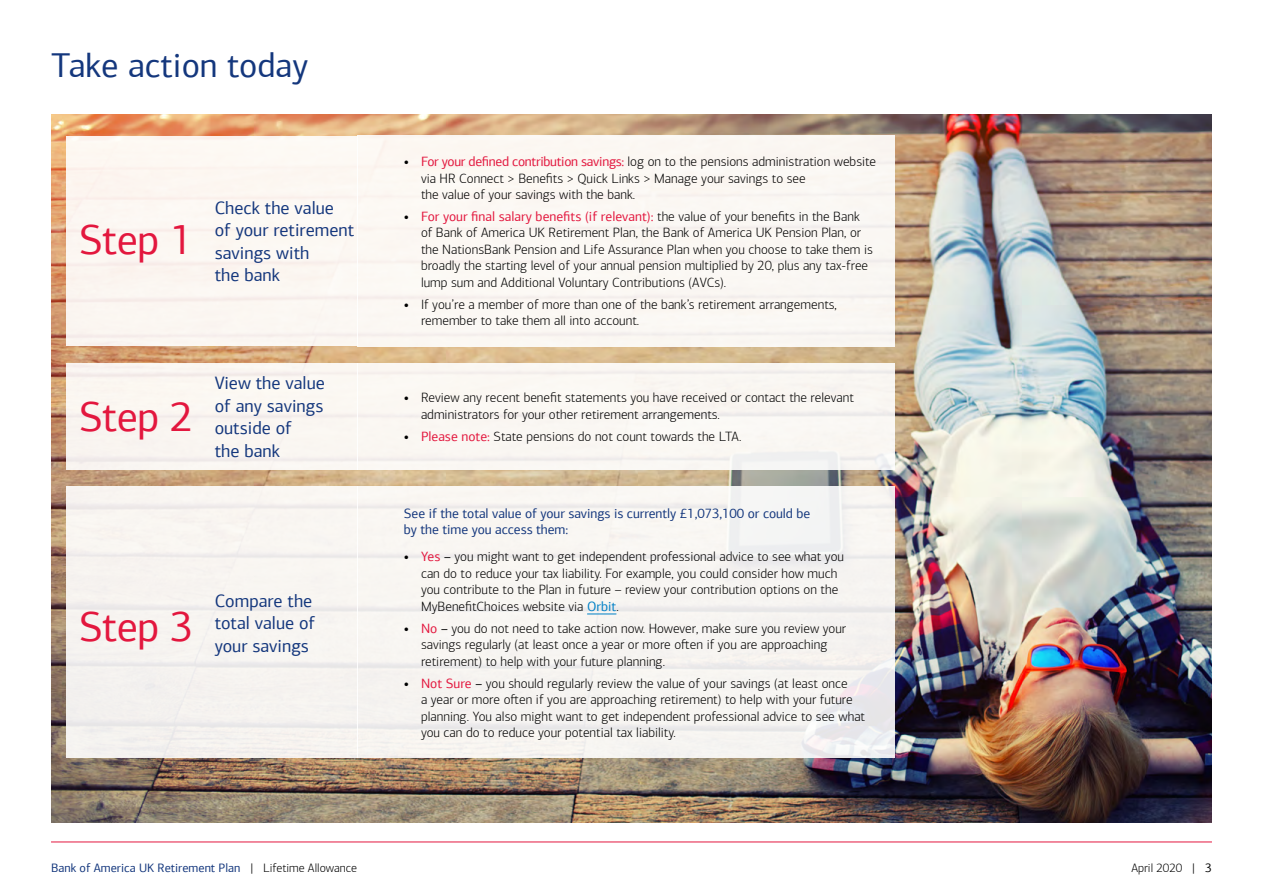
<style>
.page{position:relative;width:1263px;height:893px;background:#fff}
.page>*{position:absolute;margin:0;border:0;box-sizing:border-box;transform-origin:0 0}
.t1{font:42px "Connections";letter-spacing:-.01em;color:#e3173e}
.t2{font:34.5px "Connections";color:#14377d}
.t3{font:18px/22.5px "Connections";color:#14377d}
.t4{font:300 13.5px/16.5px "Connections";color:#000}
.t5{font:13.5px/16.5px "Connections";letter-spacing:-.005em;color:#14377d}
.t6{font:12.15px "Connections";color:#14377d}
.t7{font:300 12.15px "Connections";color:#000}
.s1{font-weight:700}
.s2{font-weight:400;color:#e3173e}
.s3{font-weight:400}
.s4{font-weight:400;color:#0080c6}
.s5{color:#000}
.s6{font-weight:300;color:#000}
</style>
<div class="page">
<hr style="left:51px;top:842px;width:1161px;height:1px;background:#e3173e">
<img style="left:51px;top:115px;width:1161px;height:708px">
<div style="left:66px;top:136px;width:291px;height:209px;background:#fcf7f2"></div>
<div style="left:66px;top:363px;width:291px;height:107px;background:#faf6f1"></div>
<div style="left:66px;top:487px;width:291px;height:271px;background:#f7f3f0"></div>
<div style="left:357px;top:135px;width:538px;height:211px;background:#fbf7f3"></div>
<div style="left:357px;top:363px;width:538px;height:107px;background:#faf7f2"></div>
<div style="left:357px;top:487px;width:538px;height:271px;background:linear-gradient(to right,#f8f5f1,#f3f1f0)"></div>
<svg style="left:587px;top:614px;width:29px;height:1px"></svg>
<h2 class="t2" style="left:51px;top:45px;width:259px">Take action today</h2>
<h1 class="t1" style="left:79px;top:215px;width:116px">Step 1</h1>
<h3 class="t3" style="left:215px;top:196px;width:141px">Check the value of your retirement savings with<br>the bank</h3>
<h1 class="t1" style="left:79px;top:392px;width:116px">Step 2</h1>
<h3 class="t3" style="left:215px;top:372px;width:112px">View the value of any savings outside of<br>the bank</h3>
<h1 class="t1" style="left:79px;top:602px;width:116px">Step 3</h1>
<h3 class="t3" style="left:215px;top:589px;width:102px">Compare the total value of your savings</h3>
<p class="t4" style="left:421px;top:153px;width:457px;text-indent:-17px"><span class="s1">•</span> <span class="s2">For your defined contribution savings:</span> log on to the pensions administration website via HR Connect &gt; Benefits &gt; Quick Links &gt; Manage your savings to see<br>the value of your savings with the bank.</p>
<p class="t4" style="left:421px;top:208px;width:453px;text-indent:-17px"><span class="s1">•</span> <span class="s2">For your final salary benefits (if relevant):</span> the value of your benefits in the Bank of Bank of America UK Retirement Plan, the Bank of America UK Pension Plan, or the NationsBank Pension and Life Assurance Plan when you choose to take them is broadly the starting level of your annual pension multiplied by 20, plus any tax-free lump sum and Additional Voluntary Contributions (AVCs).</p>
<p class="t4" style="left:421px;top:296px;width:417px;text-indent:-17px"><span class="s1">•</span> If you’re a member of more than one of the bank’s retirement arrangements, remember to take them all into account.</p>
<p class="t4" style="left:421px;top:390px;width:434px;text-indent:-17px"><span class="s1">•</span> Review any recent benefit statements you have received or contact the relevant administrators for your other retirement arrangements.</p>
<p class="t4" style="left:404px;top:428px;width:339px"><span class="s1">•</span> <span class="s2">Please note:</span> State pensions do not count towards the LTA.</p>
<p class="t5" style="left:404px;top:505px;width:408px">See if the total value of your savings is currently £1,073,100 or could be by the time you access them:</p>
<p class="t4" style="left:421px;top:549px;width:424px;text-indent:-17px"><span class="s1">•</span> <span class="s2">Yes</span> <span class="s3">–</span> you might want to get independent professional advice to see what you can do to reduce your tax liability. For example, you could consider how much you contribute to the Plan in future – review your contribution options on the MyBenefitChoices website via <span class="s4">Orbit</span>.</p>
<p class="t4" style="left:421px;top:620px;width:427px;text-indent:-17px"><span class="s1">•</span> <span class="s2">No</span> <span class="s3">–</span> you do not need to take action now. However, make sure you review your savings regularly (at least once a year or more often if you are approaching retirement) to help with your future planning.</p>
<p class="t4" style="left:421px;top:675px;width:446px;text-indent:-17px"><span class="s1">•</span> <span class="s2">Not Sure</span> <span class="s3">–</span> you should regularly review the value of your savings (at least once<br>a year or more often if you are approaching retirement) to help with your future planning. You also might want to get independent professional advice to see what you can do to reduce your potential tax liability.</p>
<p class="t6" style="left:51px;top:861px;width:308px">Bank of America UK Retirement Plan <span class="s5">|</span> <span class="s6">Lifetime Allowance</span></p>
<p class="t7" style="left:1131px;top:861px;width:82px">April 2020 <span class="s3">| 3</span></p>
</div>
